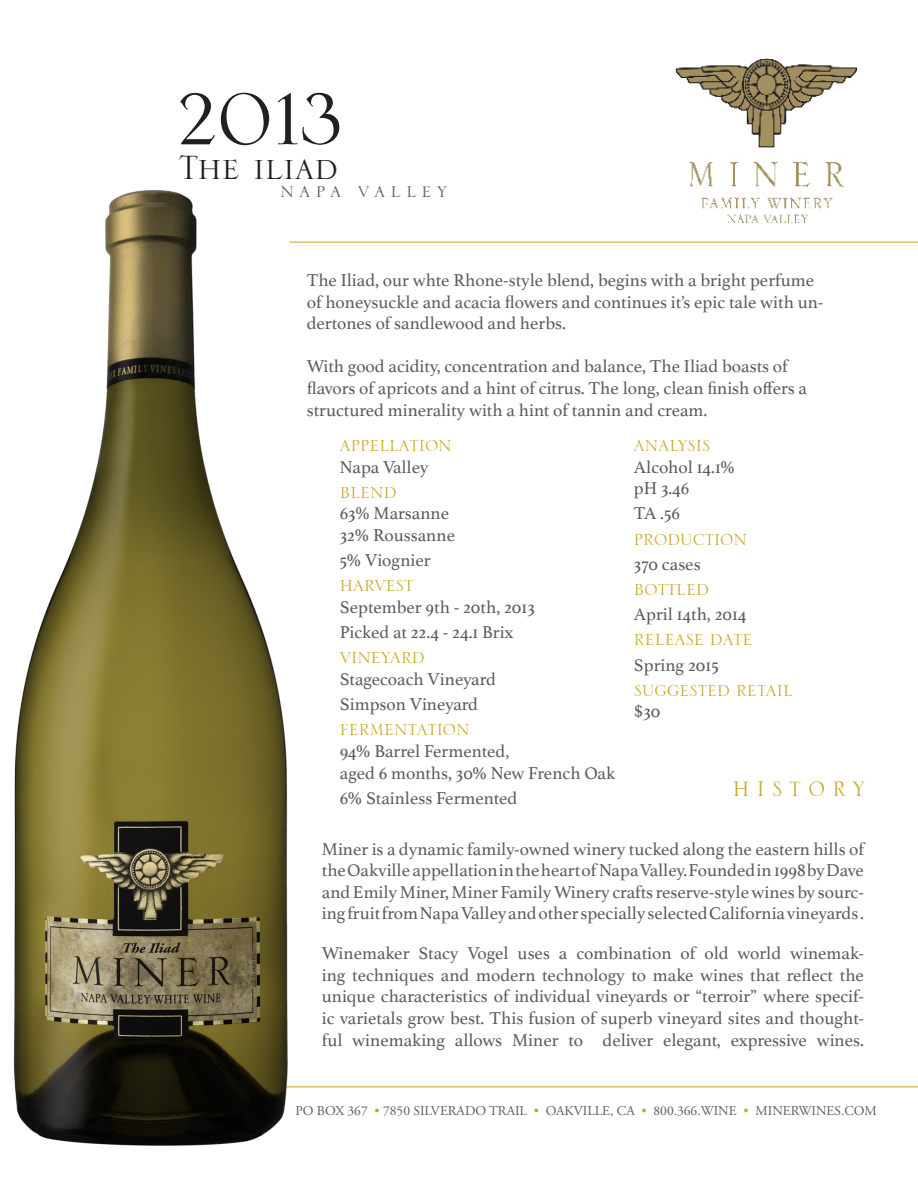
<style>
.page{position:relative;width:918px;height:1188px;background:#fff}
.page>*{position:absolute;margin:0;border:0;box-sizing:border-box;transform-origin:0 0}
.t1{font:97.5px "Serlio LH";color:#231f20}
.t2{font:45px "Serlio LH";color:#231f20}
.t3{font:27.6px "Serlio LH";color:#c8a520;scale:.96 1}
.t4{font:25.5px "Serlio LH";letter-spacing:.2em;color:#5c5c5f}
.t5{font:21px "Serlio LH";color:#c8a520}
.t6{font:18px/21.6px "Athelas";color:#5c5c5f}
.t7{font:13.5px "Adobe Garamond Pro";color:#5c5c5f}
.s1{color:#c8a520}
</style>
<div class="page">
<hr style="left:274px;top:1086px;width:644px;height:1px;background:#c8a520">
<img style="left:675px;top:58px;width:182px;height:164px">
<hr style="left:290px;top:242px;width:628px;height:1px;background:#c8a520">
<img style="left:13px;top:190px;width:309px;height:956px">
<p class="t1" style="left:177px;top:71px;width:168px">2013</p>
<p class="t2" style="left:178px;top:145px;width:162px">The iliad</p>
<p class="t4" style="left:280px;top:178px;width:169px">napa valley</p>
<p class="t6" style="left:307px;top:269px;width:518px">The Iliad, our whte Rhone-style blend, begins with a bright perfume of honeysuckle and acacia flowers and continues it’s epic tale with un&shy;dertones of sandlewood and herbs.</p>
<p class="t6" style="left:307px;top:355px;width:502px">With good acidity, concentration and balance, The Iliad boasts of flavors of apricots and a hint of citrus. The long, clean finish offers a structured minerality with a hint of tannin and cream.</p>
<p class="t5" style="left:340px;top:435px;width:113px">APPELLATION</p>
<p class="t6" style="left:340px;top:455px;width:90px">Napa Valley</p>
<p class="t5" style="left:340px;top:482px;width:58px">BLEND</p>
<p class="t6" style="left:340px;top:502px;width:111px">63% Marsanne</p>
<p class="t6" style="left:340px;top:524px;width:117px">32% Roussanne</p>
<p class="t6" style="left:340px;top:549px;width:92px">5% Viognier</p>
<p class="t5" style="left:340px;top:576px;width:75px">HARVEST</p>
<p class="t6" style="left:340px;top:594px;width:196px;line-height:25.2px">September 9th - 20th, 2013<br>Picked at 22.4 - 24.1 Brix</p>
<p class="t5" style="left:340px;top:648px;width:86px">VINEYARD</p>
<p class="t6" style="left:340px;top:668px;width:158px">Stagecoach Vineyard</p>
<p class="t6" style="left:340px;top:693px;width:140px">Simpson Vineyard</p>
<p class="t5" style="left:340px;top:720px;width:131px">FERMENTATION</p>
<p class="t6" style="left:340px;top:740px;width:277px">94% Barrel Fermented,<br>aged 6 months, 30% New French Oak</p>
<p class="t6" style="left:340px;top:787px;width:179px">6% Stainless Fermented</p>
<p class="t5" style="left:634px;top:435px;width:78px">ANALYSIS</p>
<p class="t6" style="left:634px;top:455px;width:102px">Alcohol 14.1% pH 3.46</p>
<p class="t6" style="left:634px;top:502px;width:48px">TA .56</p>
<p class="t5" style="left:634px;top:529px;width:115px">PRODUCTION</p>
<p class="t6" style="left:634px;top:553px;width:68px">370 cases</p>
<p class="t5" style="left:634px;top:579px;width:77px">BOTTLED</p>
<p class="t6" style="left:634px;top:603px;width:114px">April 14th, 2014</p>
<p class="t5" style="left:634px;top:630px;width:120px">RELEASE DATE</p>
<p class="t6" style="left:634px;top:653px;width:86px">Spring 2015</p>
<p class="t5" style="left:634px;top:680px;width:160px">SUGGESTED RETAIL</p>
<p class="t6" style="left:634px;top:700px;width:28px">$30</p>
<p class="t3" style="left:733px;top:775px;width:140px">H I S T O R Y</p>
<p class="t6" style="left:322px;top:837px;width:544px;text-align:justify">Miner is a dynamic family-owned winery tucked along the eastern hills of the Oakville appellation in the heart of Napa Valley. Founded in 1998 by Dave and Emily Miner, Miner Family Winery crafts reserve-style wines by sourc&shy;ing fruit from Napa Valley and other specially selected California vineyards .</p>
<p class="t6" style="left:322px;top:942px;width:544px;text-align:justify">Winemaker Stacy Vogel uses a combination of old world winemak&shy;ing techniques and modern technology to make wines that reflect the unique characteristics of individual vineyards or “terroir” where specif&shy;ic varietals grow best. This fusion of superb vineyard sites and thought&shy;ful winemaking allows Miner to deliver elegant, expressive wines.</p>
<p class="t7" style="left:295px;top:1103px;width:583px">PO BOX 367 <span class="s1">•</span> 7850 SILVERADO TRAIL <span class="s1">•</span> OAKVILLE, CA <span class="s1">•</span> 800.366.WINE <span class="s1">•</span> MINERWINES.COM</p>
</div>
